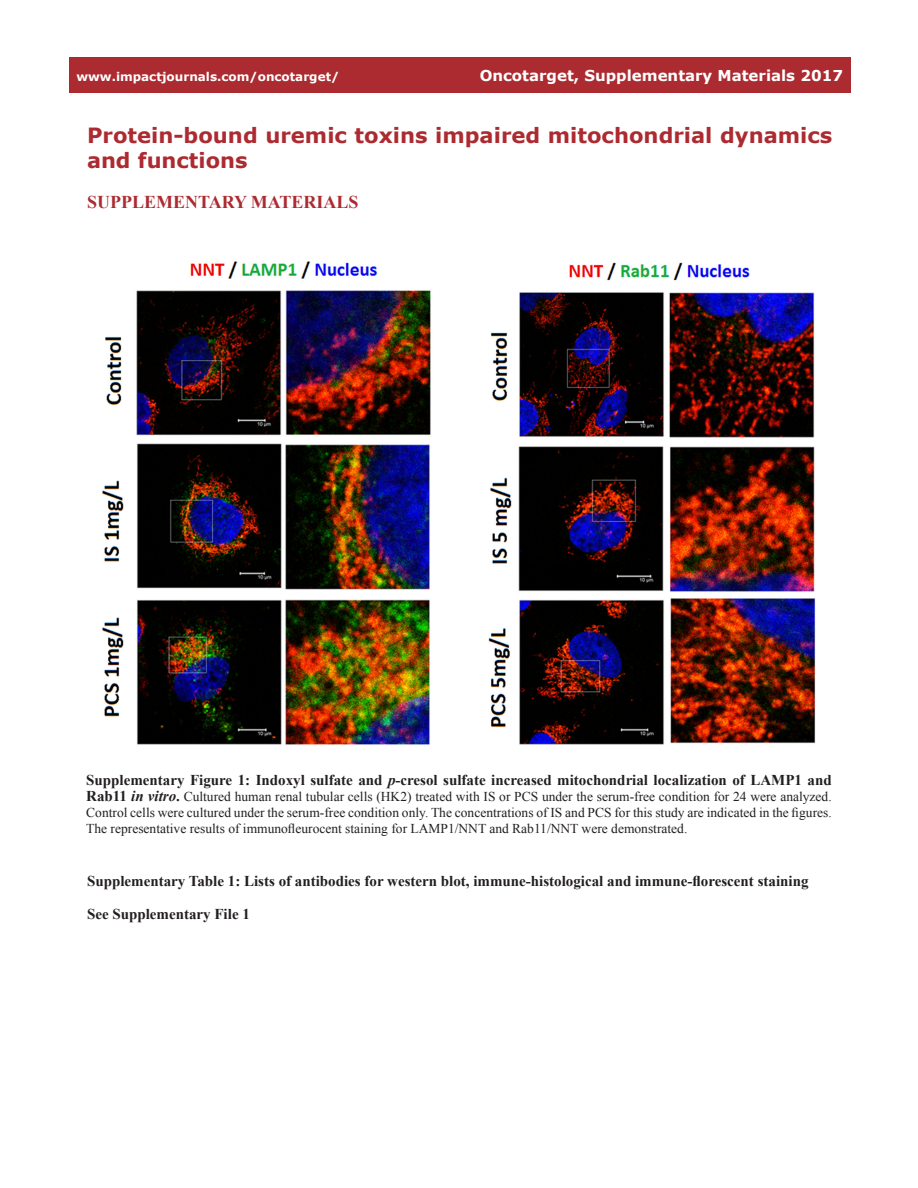
<style>
.page{position:relative;width:918px;height:1188px;background:#fff}
.page>*{position:absolute;margin:0;border:0;box-sizing:border-box;transform-origin:0 0}
.t1{font:700 21px/25.2px "Verdana";color:#ac2b31}
.Heading{font:700 18px "Times New Roman";color:#ac2b31}
.figuretext{font:700 15px "Times New Roman";color:#231f20}
.t2{font:700 15px "Verdana";color:#fff}
.figuretext-2{font:13.5px/16.2px "Times New Roman";color:#231f20;text-align:justify}
.t3{font:700 12px "Verdana";color:#fff}
.s1{font-style:italic}
.s2{font-weight:700;font-size:15px}
.s3{font-weight:700;font-style:italic;font-size:15px}
</style>
<div class="page">
<div style="left:69px;top:57px;width:781px;height:36px;background:#ac2b31"></div>
<img style="left:102px;top:261px;width:714px;height:484px">
<p class="t3" style="left:76px;top:68px;width:264px">www.impactjournals.com/oncotarget/</p>
<p class="t2" style="left:480px;top:65px;width:365px">Oncotarget, Supplementary Materials 2017</p>
<p class="t1" style="left:87px;top:122px;width:747px">Protein-bound uremic toxins impaired mitochondrial dynamics and functions</p>
<p class="Heading" style="left:87px;top:189px;width:273px">SUPPLEMENTARY MATERIALS</p>
<p class="figuretext" style="left:86px;top:769px;width:747px">Supplementary Figure 1: Indoxyl sulfate and <span class="s1">p</span>-cresol sulfate increased mitochondrial localization of LAMP1 and</p>
<p class="figuretext-2" style="left:86px;top:788px;width:747px"><span class="s2">Rab11</span> <span class="s3">in vitro</span><span class="s2">.</span> Cultured human renal tubular cells (HK2) treated with IS or PCS under the serum-free condition for 24 were analyzed.<br>Control cells were cultured under the serum-free condition only. The concentrations of IS and PCS for this study are indicated in the figures.<br>The representative results of immunofleurocent staining for LAMP1/NNT and Rab11/NNT were demonstrated.</p>
<p class="figuretext" style="left:87px;top:871px;width:723px">Supplementary Table 1: Lists of antibodies for western blot, immune-histological and immune-florescent staining</p>
<p class="figuretext" style="left:87px;top:903px;width:164px">See Supplementary File 1</p>
</div>
